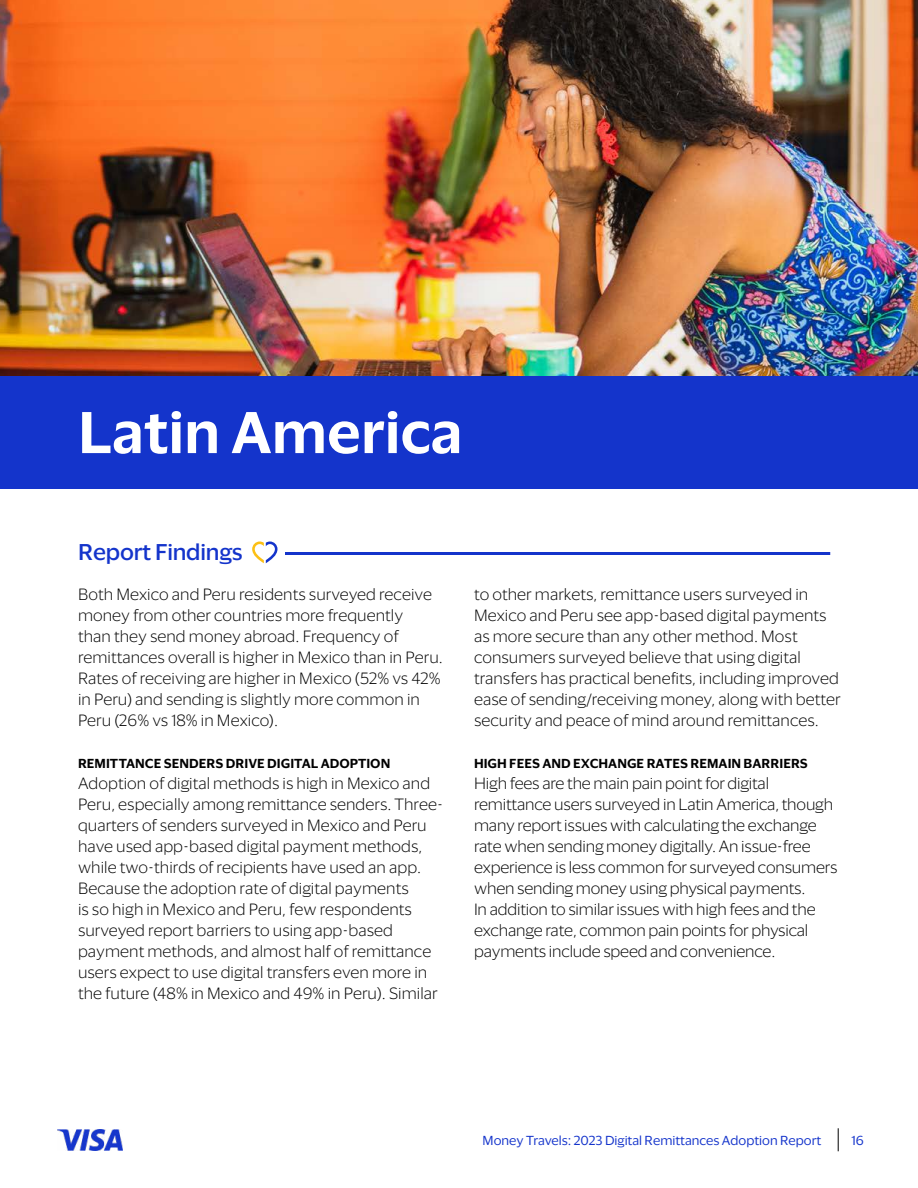
<style>
.page{position:relative;width:918px;height:1188px;background:#fff}
.page>*{position:absolute;margin:0;border:0;box-sizing:border-box;transform-origin:0 0}
.H2_-_Section_headers{font:600 54px "Visa Dialect";color:#fff}
.H3_-_Subhead_-_Findi{font:500 21px "Visa Dialect";letter-spacing:-.01em;color:#1434cb}
.Paragraph_2_-_all{font:300 15px/21px "Visa Dialect";letter-spacing:.005em;color:#000}
.Subhead_-_section{font:600 12px "Visa Dialect";color:#000}
.t1{font:12px "Visa Dialect";color:#1434cb}
</style>
<div class="page">
<svg style="left:838px;top:1128px;width:1px;height:23px"></svg>
<img style="left:57px;top:1129px;width:65px;height:22px">
<img style="left:0;top:0;width:918px;height:377px">
<div style="left:0;top:377px;width:918px;height:112px;background:#1434cb"></div>
<hr style="left:285px;top:552px;width:545px;height:3px;background:#1434cb">
<svg style="left:252px;top:541px;width:25px;height:22px"></svg>
<h2 class="H2_-_Section_headers" style="left:78px;top:390px;width:386px">Latin America</h2>
<h3 class="H3_-_Subhead_-_Findi" style="left:78px;top:535px;width:166px">Report Findings</h3>
<p class="Paragraph_2_-_all" style="left:78px;top:583px;width:366px">Both Mexico and Peru residents surveyed receive money from other countries more frequently<br>than they send money abroad. Frequency of remittances overall is higher in Mexico than in Peru.<br>Rates of receiving are higher in Mexico (52% vs 42% in Peru) and sending is slightly more common in Peru (26% vs 18% in Mexico).</p>
<h4 class="Subhead_-_section" style="left:78px;top:754px;width:314px">REMITTANCE SENDERS DRIVE DIGITAL ADOPTION</h4>
<p class="Paragraph_2_-_all" style="left:78px;top:772px;width:366px">Adoption of digital methods is high in Mexico and Peru, especially among remittance senders. Three&shy;quarters of senders surveyed in Mexico and Peru have used app-based digital payment methods, while two-thirds of recipients have used an app.<br>Because the adoption rate of digital payments<br>is so high in Mexico and Peru, few respondents surveyed report barriers to using app-based payment methods, and almost half of remittance users expect to use digital transfers even more in the future (48% in Mexico and 49% in Peru). Similar</p>
<p class="Paragraph_2_-_all" style="left:474px;top:583px;width:368px">to other markets, remittance users surveyed in Mexico and Peru see app-based digital payments as more secure than any other method. Most consumers surveyed believe that using digital transfers has practical benefits, including improved ease of sending/receiving money, along with better security and peace of mind around remittances.</p>
<h4 class="Subhead_-_section" style="left:474px;top:754px;width:336px">HIGH FEES AND EXCHANGE RATES REMAIN BARRIERS</h4>
<p class="Paragraph_2_-_all" style="left:474px;top:772px;width:365px">High fees are the main pain point for digital remittance users surveyed in Latin America, though many report issues with calculating the exchange rate when sending money digitally. An issue-free experience is less common for surveyed consumers when sending money using physical payments.<br>In addition to similar issues with high fees and the exchange rate, common pain points for physical payments include speed and convenience.</p>
<p class="t1" style="left:483px;top:1131px;width:340px">Money Travels: 2023 Digital Remittances Adoption Report</p>
<p class="t1" style="left:851px;top:1131px;width:14px">16</p>
</div>
